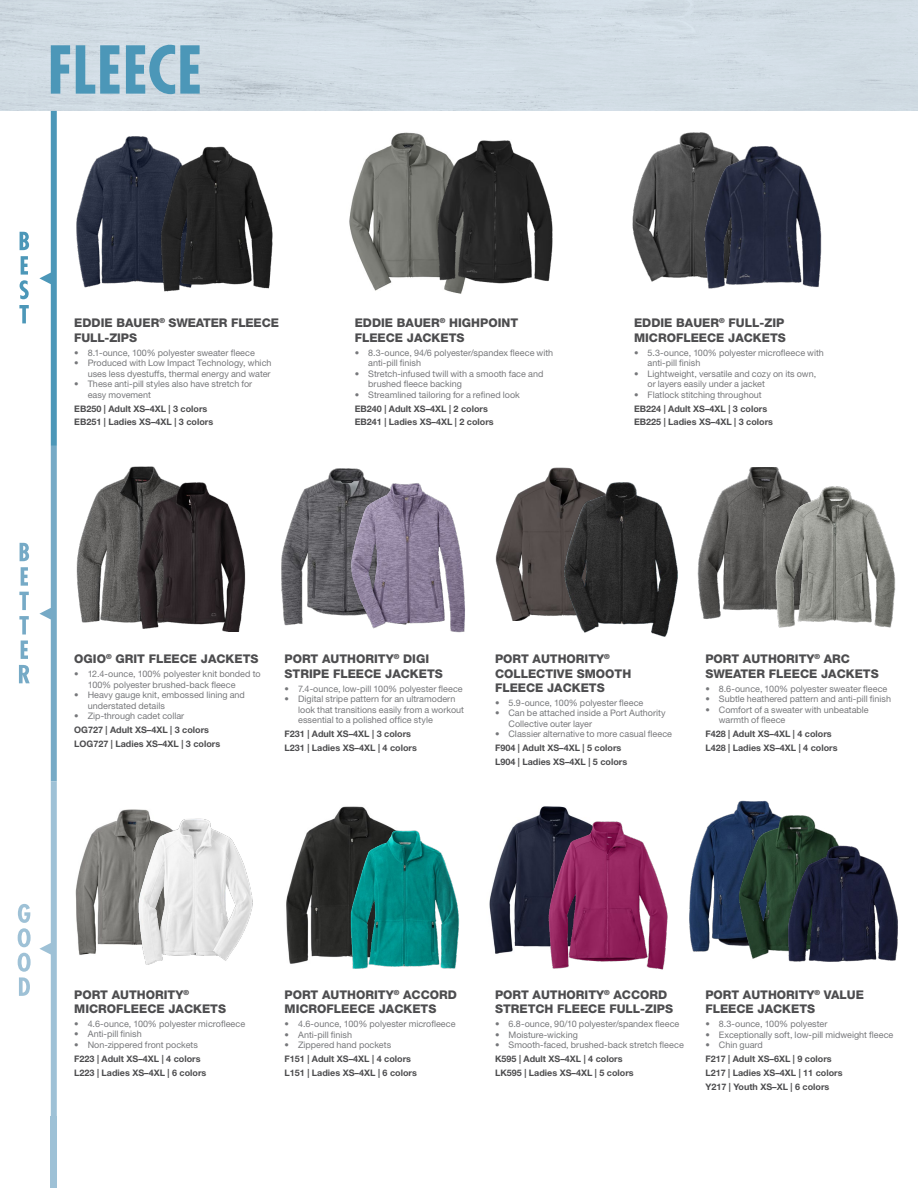
<style>
.page{position:relative;width:918px;height:1188px;background:#fff}
.page>*{position:absolute;margin:0;border:0;box-sizing:border-box;transform-origin:0 0}
.t1{font:700 condensed 64.05px "Futura Std";letter-spacing:.005em;color:#4c97b8}
.t2{font:800 12px/14.2px "Helvetica Neue LT Std";color:#4d4d4f}
.t3{font:9px/10.5px "Helvetica Neue LT Std";color:#77787b}
.t4{font:700 9px/14px "Helvetica Neue LT Std";color:#4d4d4f}
</style>
<div class="page">
<div style="left:0;top:0;width:918px;height:111px;background:#d1dde4"></div>
<svg style="left:19px;top:665px;width:11px;height:18px"></svg>
<svg style="left:21px;top:641px;width:7px;height:18px"></svg>
<svg style="left:19px;top:616px;width:10px;height:18px"></svg>
<svg style="left:19px;top:592px;width:10px;height:18px"></svg>
<svg style="left:21px;top:567px;width:7px;height:19px"></svg>
<svg style="left:20px;top:543px;width:9px;height:18px"></svg>
<img style="left:76px;top:466px;width:82px;height:157px">
<img style="left:281px;top:468px;width:80px;height:157px">
<img style="left:495px;top:467px;width:79px;height:154px">
<img style="left:558px;top:472px;width:120px;height:165px">
<img style="left:697px;top:467px;width:97px;height:152px">
<img style="left:773px;top:484px;width:123px;height:144px">
<div style="left:51px;top:1116px;width:6px;height:72px;background:#9ec1d6"></div>
<svg style="left:18px;top:953px;width:13px;height:43px"></svg>
<svg style="left:18px;top:904px;width:13px;height:43px"></svg>
<img style="left:75px;top:809px;width:75px;height:146px">
<img style="left:134px;top:817px;width:119px;height:148px">
<img style="left:286px;top:806px;width:84px;height:158px">
<img style="left:489px;top:806px;width:78px;height:148px">
<img style="left:545px;top:810px;width:123px;height:160px">
<img style="left:689px;top:800px;width:84px;height:152px">
<img style="left:348px;top:817px;width:111px;height:152px">
<img style="left:730px;top:813px;width:81px;height:146px">
<img style="left:786px;top:818px;width:112px;height:144px">
<img style="left:134px;top:474px;width:112px;height:157px">
<img style="left:347px;top:470px;width:118px;height:163px">
<svg style="left:19px;top:305px;width:10px;height:18px"></svg>
<svg style="left:20px;top:256px;width:9px;height:43px"></svg>
<svg style="left:20px;top:232px;width:9px;height:18px"></svg>
<svg style="left:39px;top:111px;width:18px;height:1005px"></svg>
<img style="left:76px;top:136px;width:75px;height:152px">
<img style="left:349px;top:132px;width:83px;height:159px">
<img style="left:432px;top:140px;width:121px;height:154px">
<img style="left:632px;top:132px;width:73px;height:150px">
<img style="left:700px;top:133px;width:122px;height:156px">
<img style="left:151px;top:145px;width:122px;height:147px">
<h1 class="t1" style="left:47px;top:30px;width:156px">FLEECE</h1>
<h2 class="t2" style="left:74px;top:316px;width:206px">EDDIE BAUER<sup>®</sup> SWEATER FLEECE<br>FULL-ZIPS</h2>
<p class="t3" style="left:74px;top:347px;width:182px">• 8.1-ounce, 100% polyester sweater fleece</p>
<p class="t3" style="left:74px;top:357px;width:199px;text-align:right">• Produced with Low Impact Technology, which uses less dyestuffs, thermal energy and water</p>
<p class="t3" style="left:88px;top:378px;width:166px;text-indent:-14px">• These anti-pill styles also have stretch for easy movement</p>
<p class="t4" style="left:74px;top:401px;width:141px">EB250 | Adult XS–4XL | 3 colors<br>EB251 | Ladies XS–4XL | 3 colors</p>
<h2 class="t2" style="left:355px;top:316px;width:165px">EDDIE BAUER<sup>®</sup> HIGHPOINT<br>FLEECE JACKETS</h2>
<p class="t3" style="left:368px;top:347px;width:187px;text-indent:-14px">• 8.3-ounce, 94/6 polyester/spandex fleece with anti-pill finish</p>
<p class="t3" style="left:368px;top:368px;width:177px;text-indent:-14px">• Stretch-infused twill with a smooth face and brushed fleece backing</p>
<p class="t3" style="left:355px;top:389px;width:167px">• Streamlined tailoring for a refined look</p>
<p class="t4" style="left:355px;top:401px;width:141px">EB240 | Adult XS–4XL | 2 colors<br>EB241 | Ladies XS–4XL | 2 colors</p>
<h2 class="t2" style="left:634px;top:316px;width:153px">EDDIE BAUER<sup>®</sup> FULL-ZIP<br>MICROFLEECE JACKETS</h2>
<p class="t3" style="left:648px;top:347px;width:178px;text-indent:-14px">• 5.3-ounce, 100% polyester microfleece with anti-pill finish</p>
<p class="t3" style="left:648px;top:368px;width:170px;text-indent:-14px">• Lightweight, versatile and cozy on its own, or layers easily under a jacket</p>
<p class="t3" style="left:634px;top:389px;width:129px">• Flatlock stitching throughout</p>
<p class="t4" style="left:634px;top:401px;width:141px">EB224 | Adult XS–4XL | 3 colors<br>EB225 | Ladies XS–4XL | 3 colors</p>
<h2 class="t2" style="left:74px;top:652px;width:186px">OGIO<sup>®</sup> GRIT FLEECE JACKETS</h2>
<p class="t3" style="left:88px;top:669px;width:174px;text-indent:-14px">• 12.4-ounce, 100% polyester knit bonded to<br>100% polyester brushed-back fleece</p>
<p class="t3" style="left:88px;top:690px;width:159px;text-indent:-14px">• Heavy gauge knit, embossed lining and understated details</p>
<p class="t3" style="left:74px;top:711px;width:112px">• Zip-through cadet collar</p>
<p class="t4" style="left:74px;top:723px;width:148px">OG727 | Adult XS–4XL | 3 colors<br>LOG727 | Ladies XS–4XL | 3 colors</p>
<h2 class="t2" style="left:285px;top:652px;width:160px">PORT AUTHORITY<sup>®</sup> DIGI<br>STRIPE FLEECE JACKETS</h2>
<p class="t3" style="left:285px;top:683px;width:180px">• 7.4-ounce, low-pill 100% polyester fleece</p>
<p class="t3" style="left:298px;top:694px;width:167px;text-indent:-14px">• Digital stripe pattern for an ultramodern look that transitions easily from a workout essential to a polished office style</p>
<p class="t4" style="left:285px;top:727px;width:134px">F231 | Adult XS–4XL | 3 colors<br>L231 | Ladies XS–4XL | 4 colors</p>
<h2 class="t2" style="left:495px;top:652px;width:138px">PORT AUTHORITY<sup>®<br></sup>COLLECTIVE SMOOTH<br>FLEECE JACKETS</h2>
<p class="t3" style="left:495px;top:697px;width:150px">• 5.9-ounce, 100% polyester fleece</p>
<p class="t3" style="left:508px;top:708px;width:159px;text-indent:-14px">• Can be attached inside a Port Authority<br>Collective outer layer</p>
<p class="t3" style="left:495px;top:729px;width:179px">• Classier alternative to more casual fleece</p>
<p class="t4" style="left:495px;top:741px;width:134px">F904 | Adult XS–4XL | 5 colors<br>L904 | Ladies XS–4XL | 5 colors</p>
<h2 class="t2" style="left:705px;top:652px;width:175px">PORT AUTHORITY<sup>®</sup> ARC<br>SWEATER FLEECE JACKETS</h2>
<p class="t3" style="left:705px;top:683px;width:184px">• 8.6-ounce, 100% polyester sweater fleece</p>
<p class="t3" style="left:705px;top:694px;width:187px">• Subtle heathered pattern and anti-pill finish</p>
<p class="t3" style="left:719px;top:704px;width:151px;text-indent:-14px">• Comfort of a sweater with unbeatable warmth of fleece</p>
<p class="t4" style="left:705px;top:727px;width:134px">F428 | Adult XS–4XL | 4 colors<br>L428 | Ladies XS–4XL | 4 colors</p>
<h2 class="t2" style="left:74px;top:987px;width:153px">PORT AUTHORITY<sup>®<br></sup>MICROFLEECE JACKETS</h2>
<p class="t3" style="left:74px;top:1018px;width:173px">• 4.6-ounce, 100% polyester microfleece</p>
<p class="t3" style="left:74px;top:1029px;width:69px">• Anti-pill finish</p>
<p class="t3" style="left:74px;top:1039px;width:125px">• Non-zippered front pockets</p>
<p class="t4" style="left:74px;top:1052px;width:134px">F223 | Adult XS–4XL | 4 colors<br>L223 | Ladies XS–4XL | 6 colors</p>
<h2 class="t2" style="left:285px;top:987px;width:174px">PORT AUTHORITY<sup>®</sup> ACCORD<br>MICROFLEECE JACKETS</h2>
<p class="t3" style="left:285px;top:1018px;width:173px">• 4.6-ounce, 100% polyester microfleece</p>
<p class="t3" style="left:285px;top:1029px;width:69px">• Anti-pill finish</p>
<p class="t3" style="left:285px;top:1039px;width:108px">• Zippered hand pockets</p>
<p class="t4" style="left:285px;top:1052px;width:134px">F151 | Adult XS–4XL | 4 colors<br>L151 | Ladies XS–4XL | 6 colors</p>
<h2 class="t2" style="left:495px;top:987px;width:180px">PORT AUTHORITY<sup>®</sup> ACCORD<br>STRETCH FLEECE FULL-ZIPS</h2>
<p class="t3" style="left:495px;top:1018px;width:186px">• 6.8-ounce, 90/10 polyester/spandex fleece</p>
<p class="t3" style="left:495px;top:1029px;width:84px">• Moisture-wicking</p>
<p class="t3" style="left:495px;top:1039px;width:190px">• Smooth-faced, brushed-back stretch fleece</p>
<p class="t4" style="left:495px;top:1052px;width:140px">K595 | Adult XS–4XL | 4 colors<br>LK595 | Ladies XS–4XL | 5 colors</p>
<h2 class="t2" style="left:705px;top:987px;width:160px">PORT AUTHORITY<sup>®</sup> VALUE<br>FLEECE JACKETS</h2>
<p class="t3" style="left:705px;top:1018px;width:124px">• 8.3-ounce, 100% polyester</p>
<p class="t3" style="left:705px;top:1029px;width:190px">• Exceptionally soft, low-pill midweight fleece</p>
<p class="t3" style="left:705px;top:1039px;width:59px">• Chin guard</p>
<p class="t4" style="left:705px;top:1052px;width:139px">F217 | Adult XS–6XL | 9 colors<br>L217 | Ladies XS–4XL | 11 colors<br>Y217 | Youth XS–XL | 6 colors</p>
</div>
